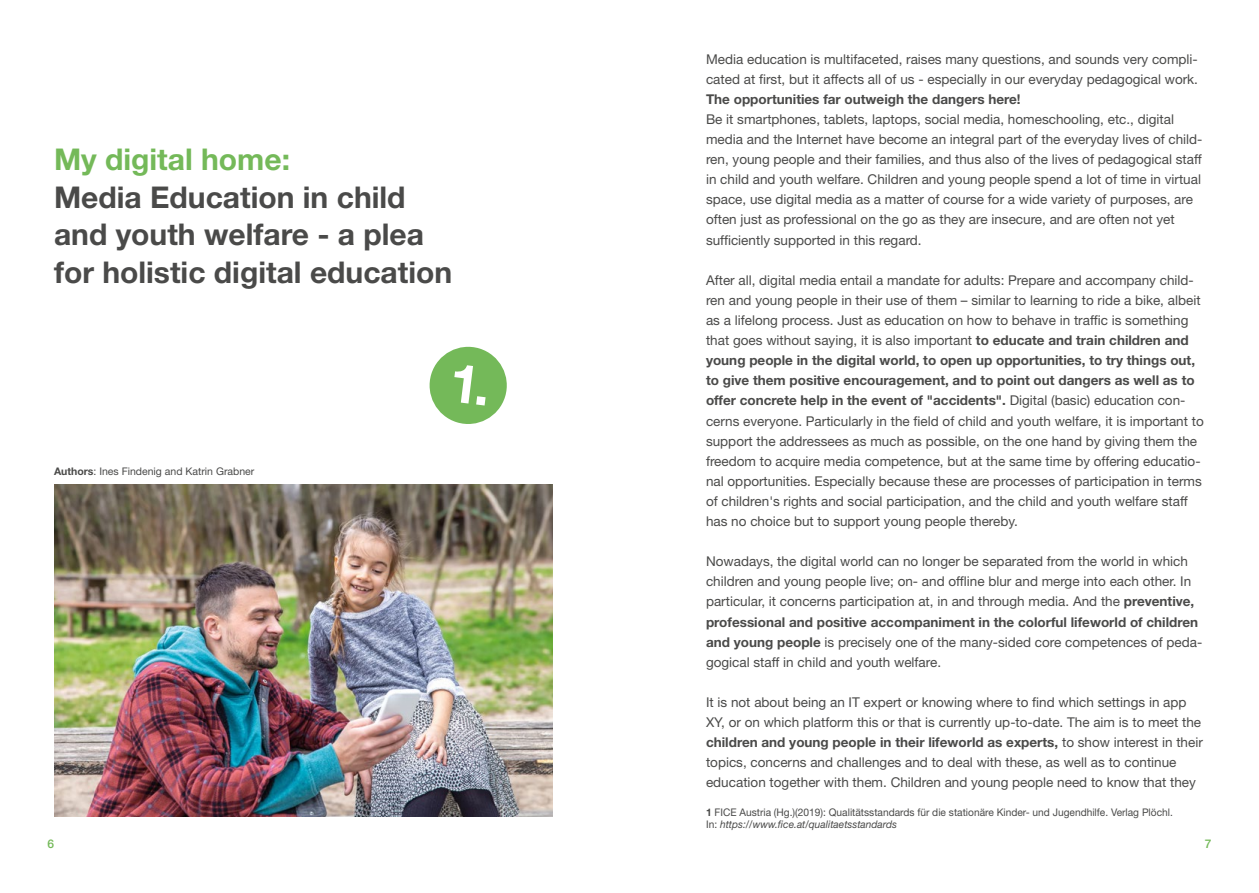
<style>
.page{position:relative;width:1259px;height:893px;background:#fff}
.page>*{position:absolute;margin:0;border:0;box-sizing:border-box;transform-origin:0 0}
.t1{font:700 30px/37.5px "Helvetica Neue LT Std";color:#4a4a49}
.t2{font:700 30px "Helvetica Neue LT Std";color:#74b959}
.t3{font:13.5px/20.1px "Helvetica Neue LT Std";color:#4a4a49}
.t4{font:700 13.5px "Helvetica Neue LT Std";color:#4a4a49}
.t5{font:500 12px "Helvetica Neue LT Std";color:#74b959}
.t6{font:10.5px/12px "Helvetica Neue LT Std";color:#4a4a49}
.s1{font-weight:700}
.s2{font-style:italic}
</style>
<div class="page">
<img style="left:54px;top:485px;width:499px;height:331px">
<svg style="left:429px;top:346px;width:78px;height:78px"></svg>
<h1 class="t2" style="left:54px;top:141px;width:237px">My digital home:</h1>
<h1 class="t1" style="left:54px;top:178px;width:400px">Media Education in child and youth welfare - a plea for holistic digital education</h1>
<p class="t6" style="left:54px;top:465px;width:202px"><span class="s1">Authors</span>: Ines Findenig and Katrin Grabner</p>
<p class="t3" style="left:706px;top:49px;width:493px">Media education is multifaceted, raises many questions, and sounds very compli&shy;cated at first, but it affects all of us - especially in our everyday pedagogical work.</p>
<p class="t4" style="left:706px;top:91px;width:316px">The opportunities far outweigh the dangers here!</p>
<p class="t3" style="left:706px;top:109px;width:498px">Be it smartphones, tablets, laptops, social media, homeschooling, etc., digital media and the Internet have become an integral part of the everyday lives of child&shy;ren, young people and their families, and thus also of the lives of pedagogical staff in child and youth welfare. Children and young people spend a lot of time in virtual space, use digital media as a matter of course for a wide variety of purposes, are often just as professional on the go as they are insecure, and are often not yet sufficiently supported in this regard.</p>
<p class="t3" style="left:706px;top:270px;width:499px">After all, digital media entail a mandate for adults: Prepare and accompany child&shy;ren and young people in their use of them – similar to learning to ride a bike, albeit as a lifelong process. Just as education on how to behave in traffic is something that goes without saying, it is also important <span class="s1">to educate and train children and young people in the digital world, to open up opportunities, to try things out, to give them positive encouragement, and to point out dangers as well as to offer concrete help in the event of "accidents".</span> Digital (basic) education con&shy;cerns everyone. Particularly in the field of child and youth welfare, it is important to support the addressees as much as possible, on the one hand by giving them the freedom to acquire media competence, but at the same time by offering educatio&shy;nal opportunities. Especially because these are processes of participation in terms of children's rights and social participation, and the child and youth welfare staff has no choice but to support young people thereby.</p>
<p class="t3" style="left:706px;top:551px;width:498px">Nowadays, the digital world can no longer be separated from the world in which children and young people live; on- and offline blur and merge into each other. In particular, it concerns participation at, in and through media. And the <span class="s1">preventive, professional and positive accompaniment in the colorful lifeworld of children and young people</span> is precisely one of the many-sided core competences of peda&shy;gogical staff in child and youth welfare.</p>
<p class="t3" style="left:706px;top:692px;width:498px">It is not about being an IT expert or knowing where to find which settings in app XY, or on which platform this or that is currently up-to-date. The aim is to meet the <span class="s1">children and young people in their lifeworld as experts,</span> to show interest in their topics, concerns and challenges and to deal with these, as well as to continue education together with them. Children and young people need to know that they</p>
<p class="t6" style="left:706px;top:806px;width:468px"><span class="s1">1</span> FICE Austria (Hg.)(2019): Qualitätsstandards für die stationäre Kinder- und Jugendhilfe. Verlag Plöchl.<br>In: <span class="s2">https://www.fice.at/qualitaetsstandards</span></p>
<p class="t5" style="left:47px;top:836px;width:8px">6</p>
<p class="t5" style="left:1205px;top:836px;width:8px">7</p>
</div>
